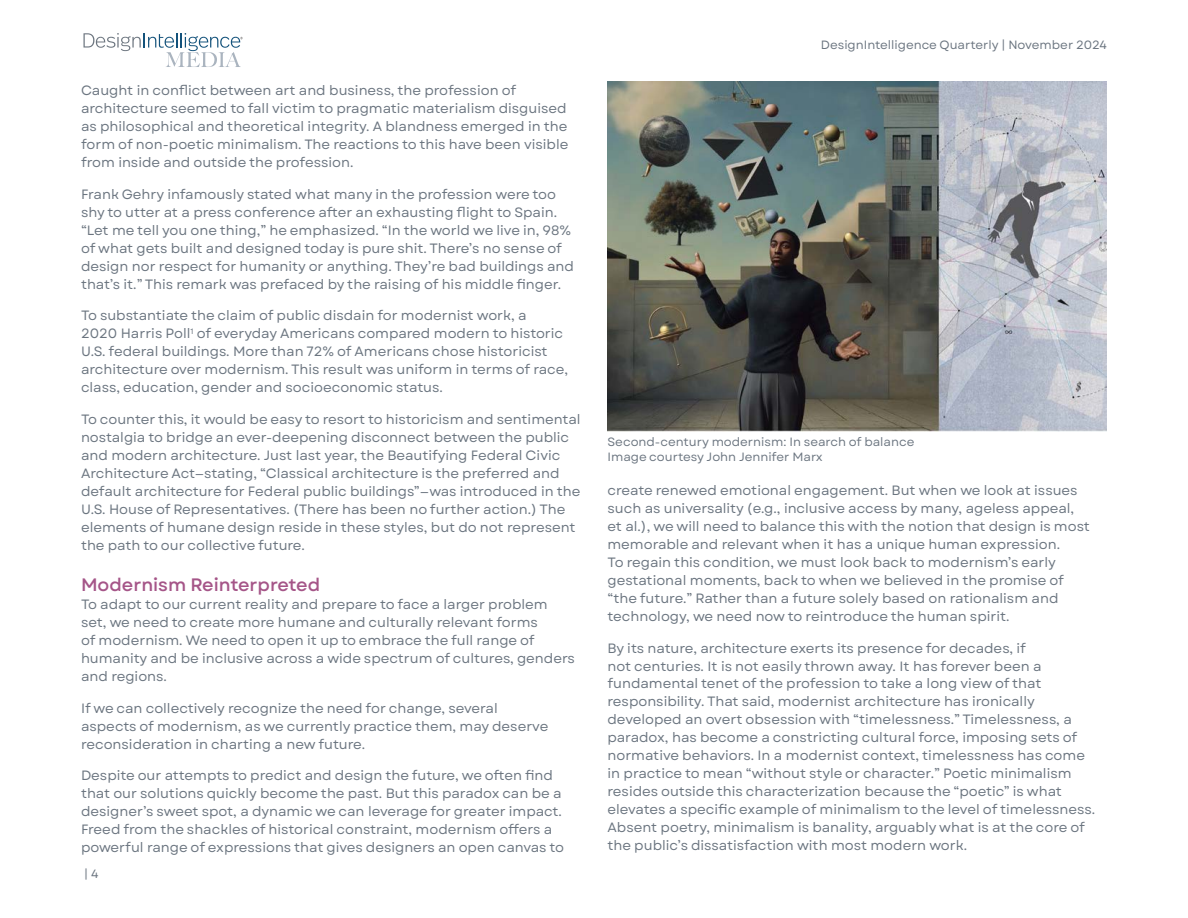
<style>
.page{position:relative;width:1188px;height:918px;background:#fff}
.page>*{position:absolute;margin:0;border:0;box-sizing:border-box;transform-origin:0 0}
.t1{font:500 18px "Garet";color:#a55588}
.t2{font:13.5px/18px "Garet";color:#6b7580}
.t3{font:12px/14.4px "Garet";color:#6b7580}
</style>
<div class="page">
<img style="left:608px;top:81px;width:499px;height:351px">
<svg style="left:83px;top:33px;width:160px;height:34px"></svg>
<p class="t2" style="left:81px;top:82px;width:489px">Caught in conflict between art and business, the profession of architecture seemed to fall victim to pragmatic materialism disguised as philosophical and theoretical integrity. A blandness emerged in the form of non-poetic minimalism. The reactions to this have been visible from inside and outside the profession.</p>
<p class="t2" style="left:81px;top:186px;width:494px">Frank Gehry infamously stated what many in the profession were too shy to utter at a press conference after an exhausting flight to Spain. “Let me tell you one thing,” he emphasized. “In the world we live in, 98% of what gets built and designed today is pure shit. There’s no sense of design nor respect for humanity or anything. They’re bad buildings and that’s it.” This remark was prefaced by the raising of his middle finger.</p>
<p class="t2" style="left:81px;top:307px;width:489px">To substantiate the claim of public disdain for modernist work, a<br>2020 Harris Poll<sup>1</sup> of everyday Americans compared modern to historic U.S. federal buildings. More than 72% of Americans chose historicist architecture over modernism. This result was uniform in terms of race, class, education, gender and socioeconomic status.</p>
<p class="t2" style="left:81px;top:411px;width:501px">To counter this, it would be easy to resort to historicism and sentimental nostalgia to bridge an ever-deepening disconnect between the public and modern architecture. Just last year, the Beautifying Federal Civic Architecture Act—stating, “Classical architecture is the preferred and default architecture for Federal public buildings”—was introduced in the U.S. House of Representatives. (There has been no further action.) The elements of humane design reside in these styles, but do not represent the path to our collective future.</p>
<h1 class="t1" style="left:81px;top:574px;width:241px">Modernism Reinterpreted</h1>
<p class="t2" style="left:81px;top:596px;width:496px">To adapt to our current reality and prepare to face a larger problem set, we need to create more humane and culturally relevant forms<br>of modernism. We need to open it up to embrace the full range of humanity and be inclusive across a wide spectrum of cultures, genders and regions.</p>
<p class="t2" style="left:81px;top:699px;width:469px">If we can collectively recognize the need for change, several aspects of modernism, as we currently practice them, may deserve reconsideration in charting a new future.</p>
<p class="t2" style="left:81px;top:767px;width:485px">Despite our attempts to predict and design the future, we often find that our solutions quickly become the past. But this paradox can be a designer’s sweet spot, a dynamic we can leverage for greater impact.<br>Freed from the shackles of historical constraint, modernism offers a powerful range of expressions that gives designers an open canvas to</p>
<p class="t3" style="left:84px;top:867px;width:16px">| 4</p>
<p class="t3" style="left:821px;top:38px;width:288px">DesignIntelligence Quarterly | November 2024</p>
<p class="t3" style="left:608px;top:435px;width:308px">Second-century modernism: In search of balance<br>Image courtesy John Jennifer Marx</p>
<p class="t2" style="left:608px;top:482px;width:484px">create renewed emotional engagement. But when we look at issues such as universality (e.g., inclusive access by many, ageless appeal, et al.), we will need to balance this with the notion that design is most memorable and relevant when it has a unique human expression.<br>To regain this condition, we must look back to modernism’s early gestational moments, back to when we believed in the promise of “the future.” Rather than a future solely based on rationalism and technology, we need now to reintroduce the human spirit.</p>
<p class="t2" style="left:608px;top:639px;width:489px">By its nature, architecture exerts its presence for decades, if<br>not centuries. It is not easily thrown away. It has forever been a fundamental tenet of the profession to take a long view of that responsibility. That said, modernist architecture has ironically developed an overt obsession with “timelessness.” Timelessness, a paradox, has become a constricting cultural force, imposing sets of normative behaviors. In a modernist context, timelessness has come in practice to mean “without style or character.” Poetic minimalism resides outside this characterization because the “poetic” is what elevates a specific example of minimalism to the level of timelessness.<br>Absent poetry, minimalism is banality, arguably what is at the core of the public’s dissatisfaction with most modern work.</p>
</div>
